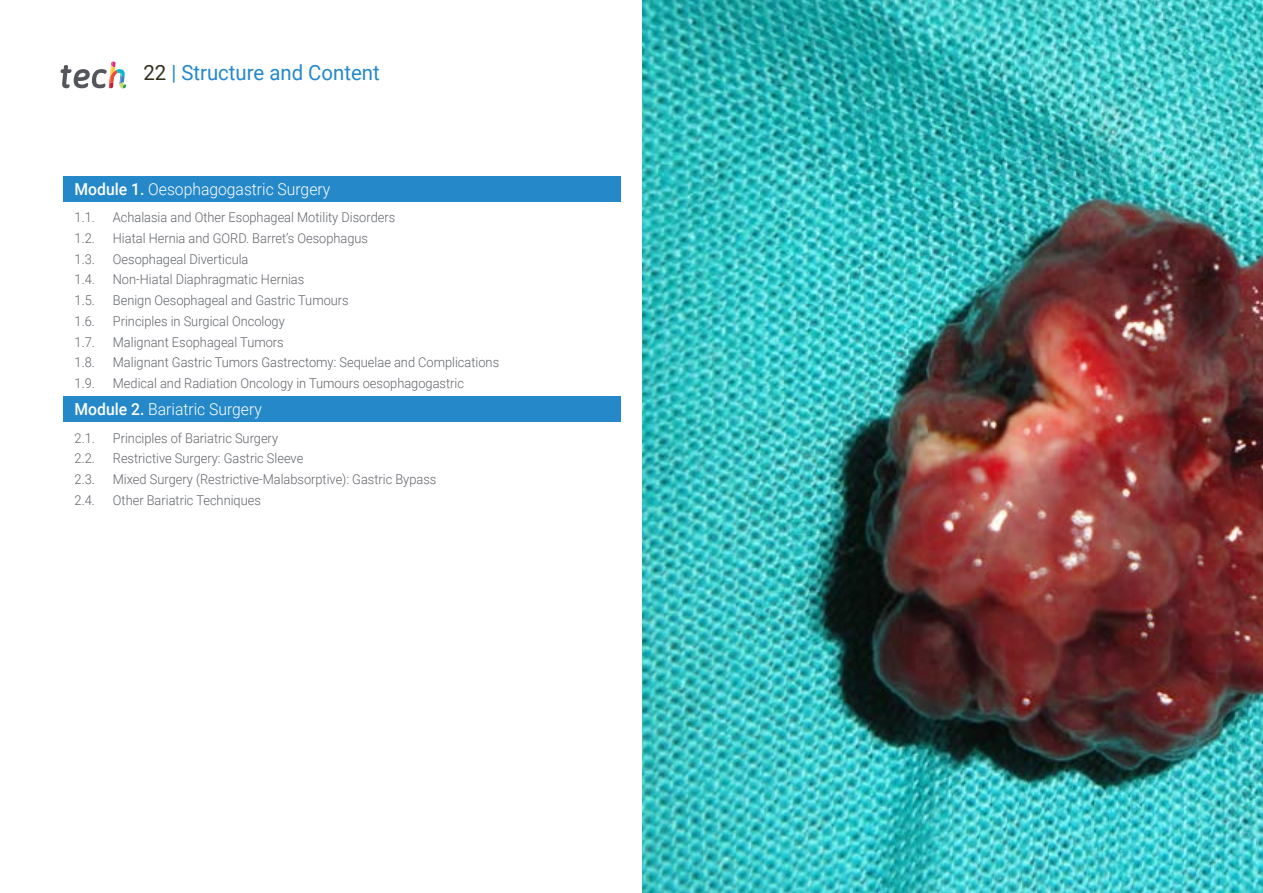
<style>
.page{position:relative;width:1263px;height:893px;background:#fff}
.page>*{position:absolute;margin:0;border:0;box-sizing:border-box;transform-origin:0 0}
.t1{font:21px "Roboto";color:#2488c9}
.t2{font:300 16.5px "Roboto";color:#fff;scale:.95 1}
.t3{font:300 13.5px "Roboto";color:#61646a;scale:.95 1}
.s1{color:#312e20}
.s2{font-weight:500}
</style>
<div class="page">
<div style="left:64px;top:176px;width:557px;height:25px;background:#2488c9"></div>
<div style="left:64px;top:397px;width:557px;height:25px;background:#2488c9"></div>
<img style="left:642px;top:0;width:621px;height:893px">
<svg style="left:61px;top:62px;width:65px;height:27px"></svg>
<h1 class="t1" style="left:144px;top:57px;width:238px"><span class="s1">22</span> | Structure and Content</h1>
<p class="t2" style="left:75px;top:178px;width:271px"><span class="s2">Module 1.</span> Oesophagogastric Surgery</p>
<p class="t3" style="left:75px;top:208px;width:23px">1.1.</p>
<p class="t3" style="left:113px;top:208px;width:299px">Achalasia and Other Esophageal Motility Disorders</p>
<p class="t3" style="left:75px;top:229px;width:23px">1.2.</p>
<p class="t3" style="left:113px;top:229px;width:270px">Hiatal Hernia and GORD. Barret’s Oesophagus</p>
<p class="t3" style="left:75px;top:249px;width:23px">1.3.</p>
<p class="t3" style="left:113px;top:249px;width:144px">Oesophageal Diverticula</p>
<p class="t3" style="left:75px;top:270px;width:23px">1.4.</p>
<p class="t3" style="left:113px;top:270px;width:203px">Non-Hiatal Diaphragmatic Hernias</p>
<p class="t3" style="left:75px;top:291px;width:23px">1.5.</p>
<p class="t3" style="left:113px;top:291px;width:250px">Benign Oesophageal and Gastric Tumours</p>
<p class="t3" style="left:75px;top:312px;width:23px">1.6.</p>
<p class="t3" style="left:113px;top:312px;width:182px">Principles in Surgical Oncology</p>
<p class="t3" style="left:75px;top:332px;width:23px">1.7.</p>
<p class="t3" style="left:113px;top:332px;width:181px">Malignant Esophageal Tumors</p>
<p class="t3" style="left:75px;top:353px;width:23px">1.8.</p>
<p class="t3" style="left:113px;top:353px;width:408px">Malignant Gastric Tumors Gastrectomy: Sequelae and Complications</p>
<p class="t3" style="left:75px;top:374px;width:23px">1.9.</p>
<p class="t3" style="left:113px;top:374px;width:371px">Medical and Radiation Oncology in Tumours oesophagogastric</p>
<p class="t2" style="left:75px;top:398px;width:199px"><span class="s2">Module 2.</span> Bariatric Surgery</p>
<p class="t3" style="left:75px;top:428px;width:23px">2.1.</p>
<p class="t3" style="left:113px;top:428px;width:175px">Principles of Bariatric Surgery</p>
<p class="t3" style="left:75px;top:449px;width:23px">2.2.</p>
<p class="t3" style="left:113px;top:449px;width:202px">Restrictive Surgery: Gastric Sleeve</p>
<p class="t3" style="left:75px;top:470px;width:23px">2.3.</p>
<p class="t3" style="left:113px;top:470px;width:342px">Mixed Surgery (Restrictive-Malabsorptive): Gastric Bypass</p>
<p class="t3" style="left:75px;top:490px;width:23px">2.4.</p>
<p class="t3" style="left:113px;top:490px;width:157px">Other Bariatric Techniques</p>
</div>
